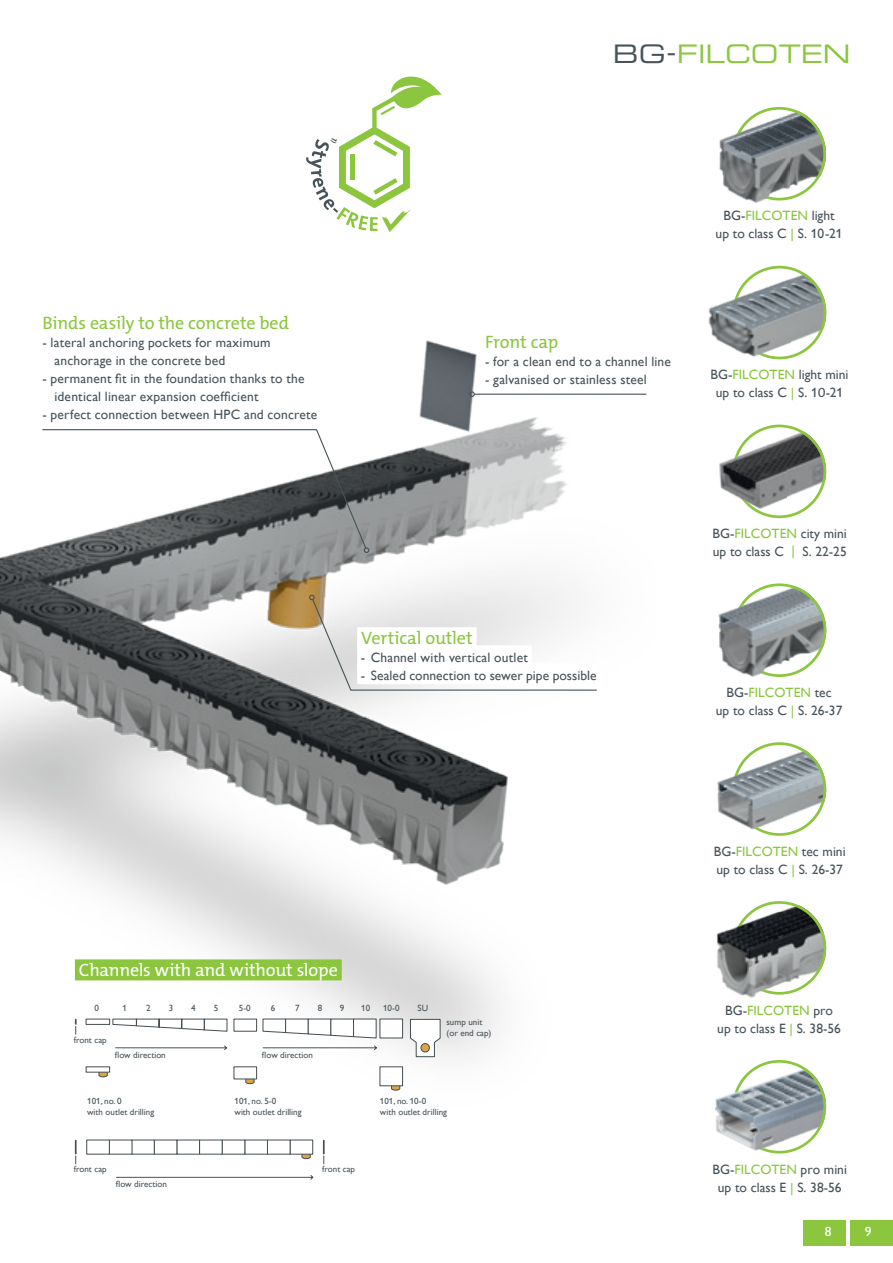
<style>
.page{position:relative;width:893px;height:1263px;background:#fff}
.page>*{position:absolute;margin:0;border:0;box-sizing:border-box;transform-origin:0 0}
.t1{font:25.5px "Eurostile Extended Two";color:#8bc63e}
.t2{font:18px "The Mix E2 s";letter-spacing:-.01em;color:#8bc63e}
.t3{font:18px "The Mix E2 s";letter-spacing:-.01em;color:#fff}
.t4{font:13.5px/18px "Gill Sans";letter-spacing:.01em;color:#475359;text-align:center}
.t5{font:13.5px "Gill Sans C";color:#fff}
.t6{font:9px/10.8px "Gill Sans";color:#475359}
.t7{font:9px "Gill Sans C";color:#475359}
.s1{color:#475359}
.s2{color:#8bc63e}
.s3{font-family:"Gill Sans C"}
.s4{font-family:"The Mix E2 s"}
.s5{font-family:"Gill Sans"}
</style>
<div class="page">
<img style="left:0;top:340px;width:647px;height:840px">
<svg style="left:41px;top:429px;width:328px;height:124px"></svg>
<svg style="left:309px;top:595px;width:289px;height:96px"></svg>
<div style="left:43px;top:330px;width:231px;height:21px;background:#fff"></div>
<div style="left:43px;top:348px;width:186px;height:21px;background:#fff"></div>
<div style="left:43px;top:366px;width:261px;height:21px;background:#fff"></div>
<div style="left:43px;top:384px;width:215px;height:21px;background:#fff"></div>
<div style="left:43px;top:402px;width:278px;height:21px;background:#fff"></div>
<div style="left:357px;top:627px;width:120px;height:21px;background:#fff"></div>
<div style="left:357px;top:645px;width:175px;height:21px;background:#fff"></div>
<div style="left:357px;top:663px;width:242px;height:21px;background:#fff"></div>
<hr style="left:474px;top:394px;width:172px;height:1px;background:#475359">
<svg style="left:469px;top:391px;width:6px;height:6px"></svg>
<div style="left:75px;top:959px;width:267px;height:21px;background:#8bc63e"></div>
<svg style="left:245px;top:1079px;width:10px;height:5px"></svg>
<svg style="left:301px;top:1154px;width:10px;height:5px"></svg>
<svg style="left:98px;top:1072px;width:10px;height:6px"></svg>
<svg style="left:391px;top:1086px;width:10px;height:5px"></svg>
<svg style="left:115px;top:1045px;width:263px;height:6px"></svg>
<div style="left:379px;top:1066px;width:24px;height:20px;background:#fff;border:1px solid #454e52"></div>
<div style="left:234px;top:1066px;width:23px;height:13px;background:#fff"></div>
<svg style="left:86px;top:1066px;width:24px;height:6px"></svg>
<svg style="left:85px;top:1018px;width:292px;height:21px"></svg>
<div style="left:380px;top:1019px;width:23px;height:19px;background:#fff"></div>
<svg style="left:410px;top:1018px;width:31px;height:39px"></svg>
<div style="left:421px;top:1043px;width:8px;height:9px;background:#daa546;border-radius:50%"></div>
<div style="left:421px;top:1043px;width:9px;height:9px;border:1px solid #454e52;border-radius:50%"></div>
<svg style="left:116px;top:1174px;width:198px;height:5px"></svg>
<div style="left:290px;top:1139px;width:23px;height:15px;background:#fff;border:1px solid #454e52"></div>
<div style="left:267px;top:1139px;width:23px;height:15px;background:#fff"></div>
<div style="left:244px;top:1139px;width:24px;height:15px;background:#fff"></div>
<div style="left:222px;top:1139px;width:23px;height:15px;background:#fff"></div>
<svg style="left:199px;top:1139px;width:24px;height:15px"></svg>
<div style="left:176px;top:1139px;width:24px;height:15px;background:#fff"></div>
<div style="left:154px;top:1139px;width:23px;height:15px;background:#fff"></div>
<svg style="left:131px;top:1139px;width:24px;height:15px"></svg>
<div style="left:109px;top:1139px;width:23px;height:15px;background:#fff"></div>
<div style="left:86px;top:1139px;width:24px;height:15px;background:#fff;border:1px solid #454e52"></div>
<svg style="left:75px;top:1019px;width:2px;height:15px"></svg>
<svg style="left:75px;top:1140px;width:2px;height:24px"></svg>
<svg style="left:323px;top:1140px;width:2px;height:24px"></svg>
<img style="left:733px;top:742px;width:93px;height:94px;border-radius:47px">
<div style="left:733px;top:742px;width:93px;height:94px;border:3px solid #8bc63e;border-radius:50%"></div>
<img style="left:717px;top:743px;width:65px;height:87px">
<img style="left:733px;top:1060px;width:93px;height:93px;border-radius:47px">
<div style="left:733px;top:1060px;width:93px;height:93px;border:3px solid #8bc63e;border-radius:50%"></div>
<img style="left:715px;top:1063px;width:68px;height:89px">
<img style="left:733px;top:266px;width:93px;height:93px;border-radius:47px">
<div style="left:733px;top:266px;width:93px;height:93px;border:3px solid #8bc63e;border-radius:50%"></div>
<img style="left:708px;top:268px;width:83px;height:89px">
<img style="left:732px;top:107px;width:94px;height:93px;border-radius:47px">
<div style="left:732px;top:107px;width:94px;height:93px;border:3px solid #8bc63e;border-radius:50%"></div>
<img style="left:719px;top:120px;width:70px;height:83px">
<img style="left:733px;top:425px;width:93px;height:93px;border-radius:47px">
<div style="left:733px;top:425px;width:93px;height:93px;border:3px solid #8bc63e;border-radius:50%"></div>
<img style="left:719px;top:445px;width:67px;height:65px">
<img style="left:733px;top:583px;width:93px;height:94px;border-radius:47px">
<div style="left:733px;top:583px;width:93px;height:94px;border:3px solid #8bc63e;border-radius:50%"></div>
<img style="left:718px;top:602px;width:76px;height:75px">
<img style="left:733px;top:901px;width:93px;height:94px;border-radius:47px">
<div style="left:733px;top:901px;width:93px;height:94px;border:3px solid #8bc63e;border-radius:50%"></div>
<img style="left:716px;top:912px;width:71px;height:86px">
<div style="left:804px;top:1220px;width:42px;height:26px;background:#8bc63e"></div>
<div style="left:850px;top:1220px;width:43px;height:26px;background:#8bc63e"></div>
<svg style="left:306px;top:76px;width:136px;height:156px"></svg>
<h1 class="t1" style="left:613px;top:36px;width:239px"><span class="s1">BG-</span>FILCOTEN</h1>
<h2 class="t2" style="left:43px;top:311px;width:248px">Binds easily to the concrete bed</h2>
<p class="t4" style="left:55px;top:334px;width:218px;text-align:left;text-indent:-12px">- lateral anchoring pockets for maximum anchorage in the concrete bed</p>
<p class="t4" style="left:55px;top:370px;width:251px;text-align:left;text-indent:-12px">- permanent fit in the foundation thanks to the identical linear expansion coefficient</p>
<p class="t4" style="left:43px;top:406px;width:276px">- perfect connection between HPC and concrete</p>
<h2 class="t2" style="left:485px;top:330px;width:75px">Front cap</h2>
<p class="t4" style="left:485px;top:352px;width:187px">- for a clean end to a channel line</p>
<p class="t4" style="left:485px;top:370px;width:163px">- galvanised or stainless steel</p>
<p class="t4" style="left:716px;top:207px;width:129px">BG-<span class="s2">FILCOTEN</span> light up to class C <span class="s2">|</span> S. <span class="s3">1</span>0-2<span class="s3">1</span></p>
<p class="t4" style="left:711px;top:366px;width:139px">BG-<span class="s2">FILCOTEN</span> light mini up to class C <span class="s2">|</span> S. <span class="s3">1</span><span class="s4">0</span>-2<span class="s3">1</span></p>
<h2 class="t2" style="left:361px;top:626px;width:113px">Vertical outlet</h2>
<p class="t4" style="left:361px;top:648px;width:168px">- Channel with vertical outlet</p>
<p class="t4" style="left:361px;top:666px;width:237px">- Sealed connection to sewer pipe possible</p>
<p class="t4" style="left:713px;top:525px;width:136px;text-align:left">BG-<span class="s2">FILCOTEN</span> city mini up to class C <span class="s2">|</span> S. 22-25</p>
<p class="t4" style="left:716px;top:684px;width:128px">BG-<span class="s2">FILCOTEN</span> tec<br>up to class C <span class="s2">|</span> S. 26-37</p>
<h2 class="t3" style="left:79px;top:958px;width:260px">Channels with and without slope</h2>
<p class="t6" style="left:95px;top:1003px;width:6px">0</p>
<p class="t7" style="left:122px;top:1003px;width:6px">1</p>
<p class="t6" style="left:146px;top:1003px;width:6px">2</p>
<p class="t6" style="left:169px;top:1003px;width:6px">3</p>
<p class="t6" style="left:191px;top:1003px;width:6px">4</p>
<p class="t6" style="left:214px;top:1003px;width:6px">5</p>
<p class="t6" style="left:239px;top:1003px;width:13px">5-0</p>
<p class="t6" style="left:271px;top:1003px;width:6px">6</p>
<p class="t6" style="left:295px;top:1003px;width:6px">7</p>
<p class="t6" style="left:318px;top:1003px;width:6px">8</p>
<p class="t6" style="left:340px;top:1003px;width:6px">9</p>
<p class="t7" style="left:361px;top:1003px;width:10px">1<span class="s5">0</span></p>
<p class="t6" style="left:383px;top:1003px;width:18px"><span class="s3">1</span>0-0</p>
<p class="t6" style="left:418px;top:1003px;width:12px">SU</p>
<p class="t6" style="left:74px;top:1034px;width:34px">front cap</p>
<p class="t6" style="left:115px;top:1049px;width:52px">flow direction</p>
<p class="t6" style="left:262px;top:1049px;width:52px">flow direction</p>
<p class="t6" style="left:446px;top:1017px;width:46px">sump unit (or end cap)</p>
<p class="t6" style="left:87px;top:1095px;width:69px"><span class="s3">1</span>0<span class="s3">1</span>, no. 0<br>with outlet drilling</p>
<p class="t6" style="left:235px;top:1095px;width:69px"><span class="s3">1</span>0<span class="s3">1</span>, no. 5-0<br>with outlet drilling</p>
<p class="t6" style="left:380px;top:1095px;width:69px"><span class="s3">1</span>0<span class="s3">1</span>, no. <span class="s3">1</span>0-0<br>with outlet drilling</p>
<p class="t6" style="left:74px;top:1163px;width:34px">front cap</p>
<p class="t6" style="left:322px;top:1163px;width:34px">front cap</p>
<p class="t6" style="left:116px;top:1179px;width:52px">flow direction</p>
<p class="t4" style="left:714px;top:842px;width:133px;text-align:left">BG-<span class="s2">FILCOTEN</span> tec mini up to class C <span class="s2">|</span> S. 26-37</p>
<p class="t4" style="left:717px;top:1001px;width:125px">BG-<span class="s2">FILCOTEN</span> pro up to class E <span class="s2">|</span> S. 38-56</p>
<p class="t4" style="left:712px;top:1161px;width:136px">BG-<span class="s2">FILCOTEN</span> pro mini up to class E <span class="s2">|</span> S. 38-56</p>
<p class="t5" style="left:825px;top:1224px;width:8px">8</p>
<p class="t5" style="left:865px;top:1224px;width:8px">9</p>
</div>
